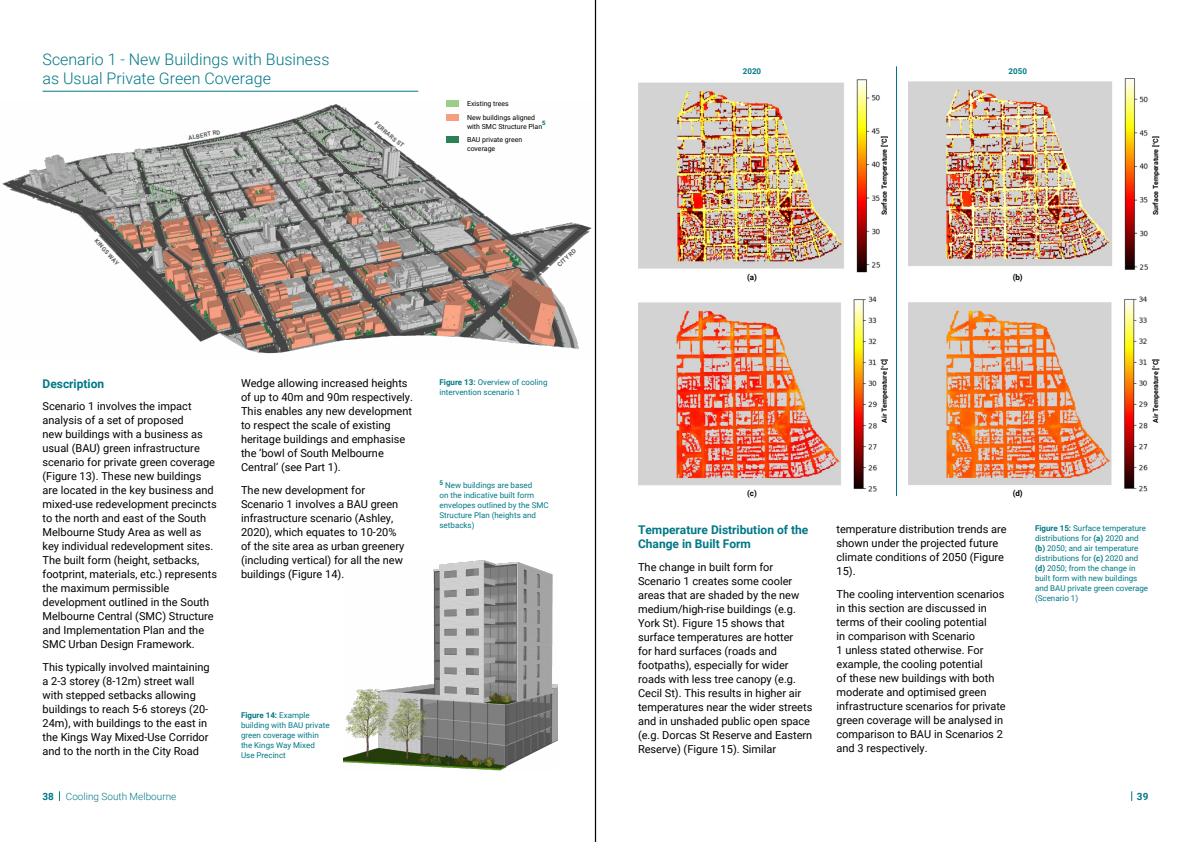
<style>
.page{position:relative;width:1191px;height:842px;background:#fff}
.page>*{position:absolute;margin:0;border:0;box-sizing:border-box;transform-origin:0 0}
.t1{font:300 16px/19.2px "Roboto";color:#007887}
.t2{font:700 12px/14.4px "Roboto";color:#007887}
.t3{font:11px/14px "Roboto";color:#000}
.t4{font:300 10px "Roboto";color:#007887}
.t5{font:700 10px "Roboto";color:#007887}
.t6{font:8px/10px "Roboto";color:#007887}
.t7{font:700 8px "Roboto";color:#000}
.t8{font:700 8px "Roboto";color:#007887}
.t9{font:700 7px "Roboto";color:#000}
.t10{font:7px/13.7px "Roboto";color:#000}
.t11{font:700 6.4px "Roboto";color:#007887}
.t12{font:700 6px "Roboto";color:#58595b}
.t13{font:900 6px "Roboto";color:#007887}
.s1{font-weight:700}
</style>
<div class="page">
<img style="left:343px;top:560px;width:214px;height:211px">
<img style="left:2px;top:101px;width:593px;height:258px">
<hr style="left:43px;top:91px;width:375px;height:1px;background:#007887">
<div style="left:447px;top:101px;width:12px;height:6px;background:#9dcd8a"></div>
<div style="left:447px;top:137px;width:12px;height:6px;background:#2b8151"></div>
<div style="left:447px;top:115px;width:12px;height:6px;background:#f69e81"></div>
<img style="left:908px;top:296px;width:240px;height:196px">
<img style="left:908px;top:79px;width:240px;height:191px">
<img style="left:638px;top:296px;width:239px;height:196px">
<img style="left:638px;top:79px;width:242px;height:194px">
<hr style="left:896px;top:66px;width:1px;height:430px;background:#007887">
<hr style="left:595px;top:0;width:1px;height:842px;background:#000">
<h1 class="t1" style="left:43px;top:49px;width:288px">Scenario 1 - New Buildings with Business as Usual Private Green Coverage</h1>
<p class="t12" style="left:188px;top:134px;width:34px;rotate:-11deg">ALBERT RD</p>
<p class="t12" style="left:378px;top:120px;width:38px;rotate:40deg">FERRARS ST</p>
<p class="t10" style="left:467px;top:97px;width:70px">Existing trees<br>New buildings aligned</p>
<p class="t10" style="left:467px;top:119px;width:77px">with SMC Structure Plan</p>
<p class="t13" style="left:542px;top:118px;width:5px">5</p>
<p class="t10" style="left:467px;top:135px;width:57px;line-height:8.7px">BAU private green coverage</p>
<p class="t12" style="left:99px;top:237px;width:34px;rotate:48deg">KINGS WAY</p>
<p class="t12" style="left:555px;top:263px;width:25px;rotate:-43deg">CITY RD</p>
<p class="t2" style="left:43px;top:376px;width:63px">Description</p>
<p class="t3" style="left:43px;top:399px;width:176px">Scenario 1 involves the impact analysis of a set of proposed<br>new buildings with a business as usual (BAU) green infrastructure scenario for private green coverage (Figure 13). These new buildings are located in the key business and mixed-use redevelopment precincts to the north and east of the South Melbourne Study Area as well as key individual redevelopment sites.<br>The built form (height, setbacks, footprint, materials, etc.) represents the maximum permissible development outlined in the South Melbourne Central (SMC) Structure and Implementation Plan and the SMC Urban Design Framework.</p>
<p class="t3" style="left:43px;top:659px;width:169px">This typically involved maintaining a 2-3 storey (8-12m) street wall with stepped setbacks allowing buildings to reach 5-6 storeys (20- 24m), with buildings to the east in the Kings Way Mixed-Use Corridor and to the north in the City Road</p>
<p class="t3" style="left:241px;top:376px;width:173px">Wedge allowing increased heights of up to 40m and 90m respectively.<br>This enables any new development to respect the scale of existing heritage buildings and emphasise the ‘bowl of South Melbourne<br>Central’ (see Part 1).</p>
<p class="t3" style="left:241px;top:482px;width:165px">The new development for<br>Scenario 1 involves a BAU green infrastructure scenario (Ashley,<br>2020), which equates to 10-20% of the site area as urban greenery (including vertical) for all the new buildings (Figure 14).</p>
<p class="t6" style="left:241px;top:709px;width:90px"><span class="s1">Figure 14:</span> Example building with BAU private green coverage within the Kings Way Mixed<br>Use Precinct</p>
<p class="t6" style="left:439px;top:377px;width:109px"><span class="s1">Figure 13:</span> Overview of cooling intervention scenario 1</p>
<p class="t11" style="left:439px;top:478px;width:5px">5</p>
<p class="t6" style="left:439px;top:480px;width:111px;text-indent:6px">New buildings are based<br>on the indicative built form envelopes outlined by the SMC<br>Structure Plan (heights and setbacks)</p>
<p class="t8" style="left:743px;top:65px;width:20px">2020</p>
<p class="t8" style="left:1008px;top:65px;width:20px">2050</p>
<p class="t7" style="left:747px;top:272px;width:11px">(a)</p>
<p class="t9" style="left:879px;top:215px;width:81px;rotate:-90deg">Surface Temperature [°C]</p>
<p class="t9" style="left:1150px;top:215px;width:81px;rotate:-90deg">Surface Temperature [°C]</p>
<p class="t7" style="left:1012px;top:272px;width:12px">(b)</p>
<p class="t9" style="left:879px;top:422px;width:65px;rotate:-90deg">Air Temperature [°C]</p>
<p class="t9" style="left:1150px;top:422px;width:65px;rotate:-90deg">Air Temperature [°C]</p>
<p class="t7" style="left:747px;top:488px;width:11px">(c)</p>
<p class="t2" style="left:638px;top:522px;width:172px">Temperature Distribution of the<br>Change in Built Form</p>
<p class="t3" style="left:638px;top:559px;width:176px">The change in built form for<br>Scenario 1 creates some cooler areas that are shaded by the new medium/high-rise buildings (e.g.<br>York St). Figure 15 shows that surface temperatures are hotter<br>for hard surfaces (roads and footpaths), especially for wider roads with less tree canopy (e.g.<br>Cecil St). This results in higher air temperatures near the wider streets and in unshaded public open space (e.g. Dorcas St Reserve and Eastern<br>Reserve) (Figure 15). Similar</p>
<p class="t7" style="left:1012px;top:488px;width:12px">(d)</p>
<p class="t3" style="left:836px;top:522px;width:172px">temperature distribution trends are shown under the projected future climate conditions of 2050 (Figure<br>15).</p>
<p class="t3" style="left:836px;top:586px;width:171px">The cooling intervention scenarios in this section are discussed in terms of their cooling potential<br>in comparison with Scenario<br>1 unless stated otherwise. For example, the cooling potential<br>of these new buildings with both moderate and optimised green infrastructure scenarios for private green coverage will be analysed in comparison to BAU in Scenarios 2 and 3 respectively.</p>
<p class="t6" style="left:1035px;top:523px;width:115px"><span class="s1">Figure 15:</span> Surface temperature distributions for <span class="s1">(a)</span> 2020 and <span class="s1">(b)</span> 2050; and air temperature distributions for <span class="s1">(c)</span> 2020 and <span class="s1">(d)</span> 2050; from the change in built form with new buildings and BAU private green coverage (Scenario 1)</p>
<p class="t4" style="left:43px;top:789px;width:135px"><span class="s1">38</span> Cooling South Melbourne</p>
<p class="t5" style="left:1137px;top:789px;width:13px">39</p>
</div>
